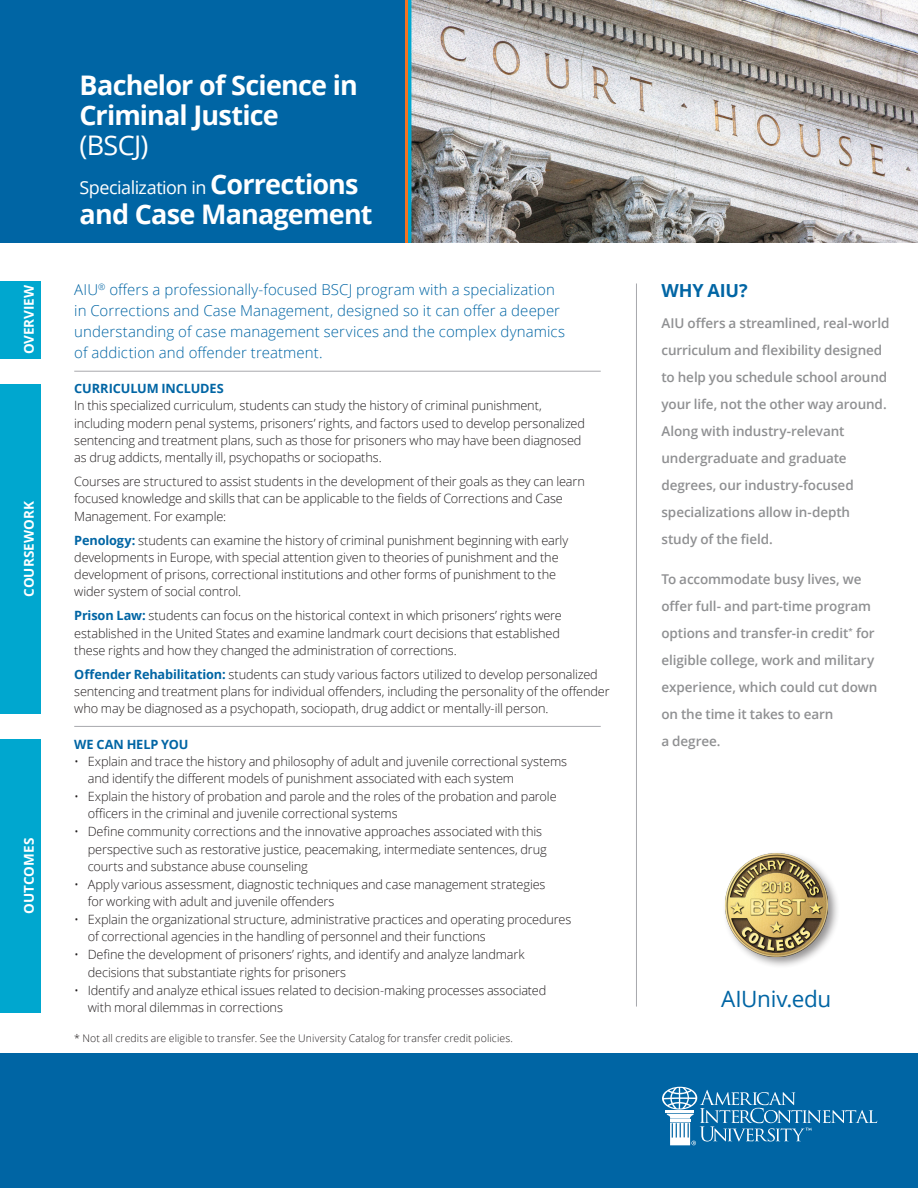
<style>
.page{position:relative;width:918px;height:1188px;background:#fff}
.page>*{position:absolute;margin:0;border:0;box-sizing:border-box;transform-origin:0 0}
.t1{font:700 27px "Open Sans";letter-spacing:-.03em;color:#fff}
.t2{font:27px "Open Sans";color:#fff}
.Plain_Text{font:22.5px "Open Sans";letter-spacing:-.015em;color:#0065a4}
.t3{font:18px "Open Sans";letter-spacing:-.03em;color:#fff}
.t4{font:700 18px "Open Sans";letter-spacing:-.005em;color:#0065a4}
.t5{font:300 15px/21px "Open Sans";letter-spacing:.005em;color:#0065a4}
.Plain_Text-2{font:600 13.5px/27px "Open Sans";letter-spacing:-.01em;color:#8f9092}
.t6{font:700 13.5px "Open Sans";color:#fff}
.Plain_Text-3{font:300 12.75px/17.2px "Open Sans";letter-spacing:-.01em;color:#231f20}
.Plain_Text-4{font:700 12.75px "Open Sans";letter-spacing:-.01em;color:#0065a4}
.t7{font:300 10.5px "Open Sans";letter-spacing:.01em;color:#231f20}
.s1{font-weight:700;font-size:27px}
.s2{font-weight:700;color:#0065a4}
</style>
<div class="page">
<div style="left:0;top:1053px;width:918px;height:135px;background:#0065a4"></div>
<div style="left:0;top:0;width:405px;height:243px;background:#0065a4"></div>
<img style="left:411px;top:0;width:507px;height:243px">
<svg style="left:405px;top:0;width:6px;height:243px"></svg>
<svg style="left:662px;top:1087px;width:215px;height:58px"></svg>
<div style="left:0;top:281px;width:40px;height:77px;background:#00a7cf"></div>
<div style="left:0;top:384px;width:40px;height:329px;background:#00a7cf"></div>
<div style="left:0;top:739px;width:40px;height:273px;background:#00a7cf"></div>
<hr style="left:636px;top:284px;width:1px;height:723px;background:#a8a9ad">
<div style="left:722px;top:851px;width:118px;height:118px;background:#231f20;opacity:.5"></div>
<img style="left:725px;top:854px;width:102px;height:102px">
<hr style="left:74px;top:371px;width:527px;height:1px;background:#a8a9ad">
<hr style="left:74px;top:726px;width:527px;height:1px;background:#a8a9ad">
<p class="t6" style="left:19px;top:354px;width:71px;rotate:-90deg">OVERVIEW</p>
<p class="t6" style="left:19px;top:597px;width:98px;rotate:-90deg">COURSEWORK</p>
<p class="t6" style="left:19px;top:914px;width:78px;rotate:-90deg">OUTCOMES</p>
<p class="t1" style="left:80px;top:66px;width:280px">Bachelor of Science in</p>
<p class="t1" style="left:80px;top:96px;width:201px">Criminal Justice</p>
<p class="t2" style="left:80px;top:127px;width:70px">(BSCJ)</p>
<p class="t3" style="left:80px;top:175px;width:281px">Specialization in <span class="s1">Corrections</span></p>
<p class="t1" style="left:80px;top:195px;width:295px">and Case Management</p>
<p class="t5" style="left:74px;top:279px;width:492px">AIU<sup>®</sup> offers a professionally-focused BSCJ program with a specialization in Corrections and Case Management, designed so it can offer a deeper understanding of case management services and the complex dynamics of addiction and offender treatment.</p>
<p class="Plain_Text-4" style="left:74px;top:380px;width:151px">CURRICULUM INCLUDES</p>
<p class="Plain_Text-3" style="left:74px;top:397px;width:512px">In this specialized curriculum, students can study the history of criminal punishment, including modern penal systems, prisoners’ rights, and factors used to develop personalized</p>
<p class="Plain_Text-3" style="left:74px;top:431px;width:509px">sentencing and treatment plans, such as those for prisoners who may have been diagnosed</p>
<p class="Plain_Text-3" style="left:74px;top:449px;width:309px">as drug addicts, mentally ill, psychopaths or sociopaths.</p>
<p class="Plain_Text-3" style="left:74px;top:473px;width:512px">Courses are structured to assist students in the development of their goals as they can learn</p>
<p class="Plain_Text-3" style="left:74px;top:490px;width:490px">focused knowledge and skills that can be applicable to the fields of Corrections and Case</p>
<p class="Plain_Text-3" style="left:74px;top:507px;width:153px">Management. For example:</p>
<p class="Plain_Text-3" style="left:74px;top:531px;width:496px"><span class="s2">Penology:</span> students can examine the history of criminal punishment beginning with early</p>
<p class="Plain_Text-3" style="left:74px;top:548px;width:486px">developments in Europe, with special attention given to theories of punishment and the</p>
<p class="Plain_Text-3" style="left:74px;top:566px;width:483px">development of prisons, correctional institutions and other forms of punishment to the</p>
<p class="Plain_Text-3" style="left:74px;top:583px;width:168px">wider system of social control.</p>
<p class="Plain_Text-3" style="left:74px;top:607px;width:489px"><span class="s2">Prison Law:</span> students can focus on the historical context in which prisoners’ rights were</p>
<p class="Plain_Text-3" style="left:74px;top:624px;width:487px">established in the United States and examine landmark court decisions that established these rights and how they changed the administration of corrections.</p>
<p class="Plain_Text-3" style="left:74px;top:665px;width:525px"><span class="s2">Offender Rehabilitation:</span> students can study various factors utilized to develop personalized</p>
<p class="Plain_Text-3" style="left:74px;top:683px;width:537px">sentencing and treatment plans for individual offenders, including the personality of the offender who may be diagnosed as a psychopath, sociopath, drug addict or mentally-ill person.</p>
<p class="Plain_Text-4" style="left:74px;top:735px;width:116px">WE CAN HELP YOU</p>
<p class="Plain_Text-3" style="left:74px;top:752px;width:494px">• Explain and trace the history and philosophy of adult and juvenile correctional systems</p>
<p class="Plain_Text-3" style="left:88px;top:770px;width:428px">and identify the different models of punishment associated with each system</p>
<p class="Plain_Text-3" style="left:74px;top:788px;width:484px">• Explain the history of probation and parole and the roles of the probation and parole</p>
<p class="Plain_Text-3" style="left:88px;top:805px;width:311px">officers in the criminal and juvenile correctional systems</p>
<p class="Plain_Text-3" style="left:74px;top:823px;width:469px">• Define community corrections and the innovative approaches associated with this</p>
<p class="Plain_Text-3" style="left:88px;top:840px;width:460px">perspective such as restorative justice, peacemaking, intermediate sentences, drug</p>
<p class="Plain_Text-3" style="left:88px;top:857px;width:222px">courts and substance abuse counseling</p>
<p class="Plain_Text-3" style="left:74px;top:875px;width:473px">• Apply various assessment, diagnostic techniques and case management strategies</p>
<p class="Plain_Text-3" style="left:88px;top:893px;width:248px">for working with adult and juvenile offenders</p>
<p class="Plain_Text-3" style="left:74px;top:911px;width:499px">• Explain the organizational structure, administrative practices and operating procedures</p>
<p class="Plain_Text-3" style="left:88px;top:928px;width:400px">of correctional agencies in the handling of personnel and their functions</p>
<p class="Plain_Text-3" style="left:74px;top:946px;width:452px">• Define the development of prisoners’ rights, and identify and analyze landmark</p>
<p class="Plain_Text-3" style="left:88px;top:963px;width:260px">decisions that substantiate rights for prisoners</p>
<p class="Plain_Text-3" style="left:74px;top:981px;width:474px">• Identify and analyze ethical issues related to decision-making processes associated</p>
<p class="Plain_Text-3" style="left:88px;top:998px;width:197px">with moral dilemmas in corrections</p>
<p class="t7" style="left:74px;top:1031px;width:440px">* Not all credits are eligible to transfer. See the University Catalog for transfer credit policies.</p>
<p class="t4" style="left:662px;top:278px;width:88px">WHY AIU?</p>
<p class="Plain_Text-2" style="left:662px;top:309px;width:229px">AIU offers a streamlined, real-world curriculum and flexibility designed to help you schedule school around your life, not the other way around.<br>Along with industry-relevant undergraduate and graduate degrees, our industry-focused specializations allow in-depth study of the field.</p>
<p class="Plain_Text-2" style="left:662px;top:565px;width:217px">To accommodate busy lives, we offer full- and part-time program options and transfer-in credit<sup>*</sup> for eligible college, work and military experience, which could cut down on the time it takes to earn<br>a degree.</p>
<p class="Plain_Text" style="left:721px;top:984px;width:112px">AIUniv.edu</p>
</div>
